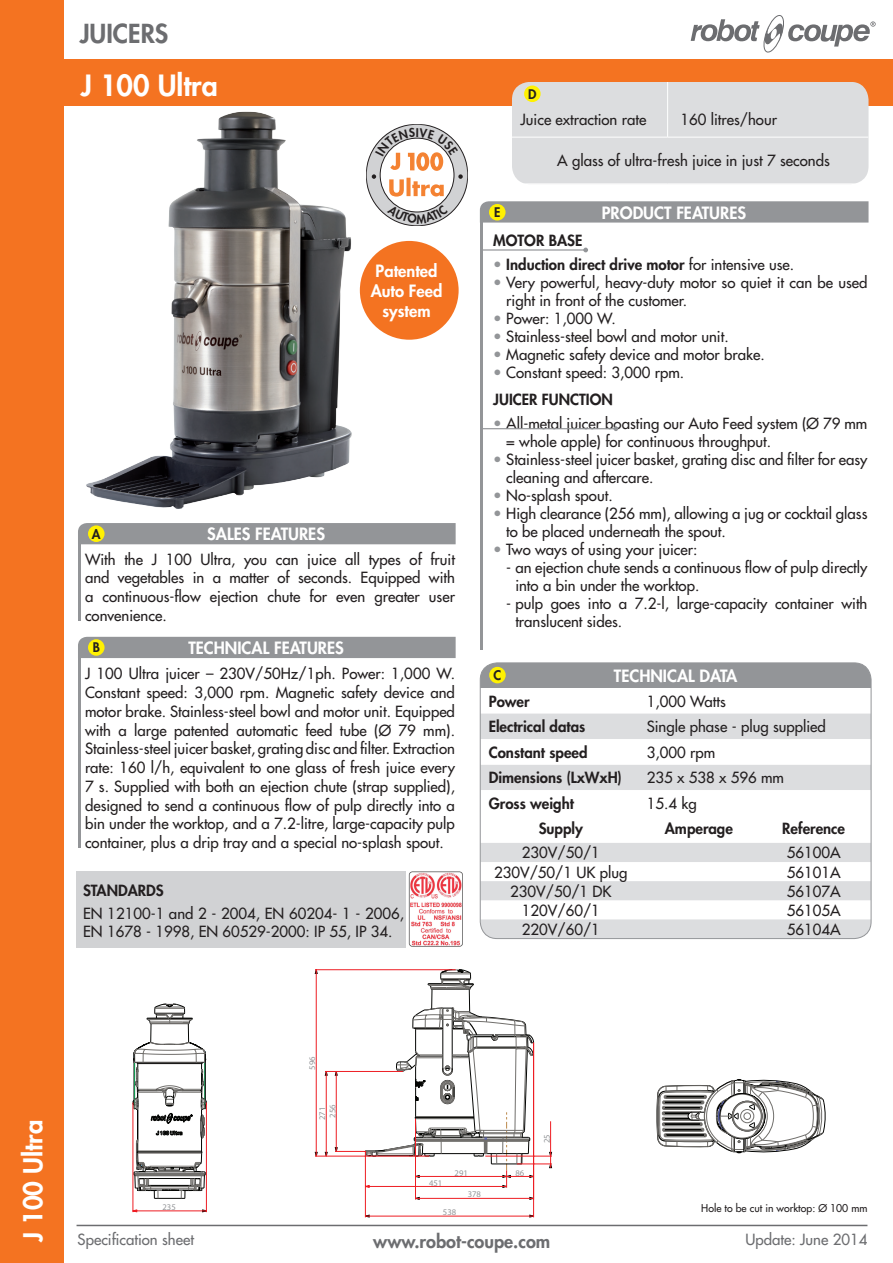
<style>
.page{position:relative;width:893px;height:1263px;background:#fff}
.page>*{position:absolute;margin:0;border:0;box-sizing:border-box;transform-origin:0 0}
.t1{font:800 28.5px "Futura";color:#fff}
.t2{font:800 25.5px "Futura";color:#fff}
.t3{font:800 25.5px "Futura";color:#6c6d70}
.t4{font:800 18px "Futura";color:#6c6d70}
.t5{font:800 16.5px/19.8px "Futura";color:#fff;text-align:center}
.t6{font:15px/18.8px "Futura";color:#231f20}
.t7{font:800 15px "Futura";color:#231f20}
.t8{font:15px "Futura";color:#6c6d70}
.t9{font:800 12.9px "Futura";color:#231f20}
.t10{font:10.5px "Futura";color:#231f20}
.t11{font:8.7px "Myriad Pro";color:#939598}
.s1{font-weight:400;color:#939598}
.s2{font-weight:400}
.s3{color:#939598}
.s4{font-weight:800}
</style>
<div class="page">
<div style="left:0;top:60px;width:893px;height:46px;background:#f47321"></div>
<svg style="left:691px;top:15px;width:185px;height:37px"></svg>
<div style="left:0;top:0;width:64px;height:1263px;background:#f47321"></div>
<img style="left:86px;top:111px;width:274px;height:398px">
<div style="left:360px;top:241px;width:99px;height:99px;background:#f47321;border-radius:50%"></div>
<hr style="left:480px;top:223px;width:3px;height:427px;background:#939598">
<svg style="left:480px;top:201px;width:388px;height:22px;background:#96989b"></svg>
<hr style="left:483px;top:428px;width:133px;height:1px;background:#939598">
<svg style="left:613px;top:426px;width:5px;height:5px"></svg>
<hr style="left:482px;top:249px;width:104px;height:2px;background:#939598">
<svg style="left:583px;top:248px;width:5px;height:4px"></svg>
<div style="left:512px;top:82px;width:356px;height:102px;background:#dcdddf"></div>
<hr style="left:667px;top:82px;width:1px;height:55px;background:#fff">
<hr style="left:512px;top:137px;width:156px;height:1px;background:#fff">
<hr style="left:668px;top:137px;width:200px;height:1px;background:#fff">
<hr style="left:78px;top:531px;width:2px;height:90px;background:#939598">
<div style="left:78px;top:523px;width:378px;height:21px;background:#939598"></div>
<div style="left:88px;top:525px;width:17px;height:17px;background:#fff101;border-radius:50%"></div>
<hr style="left:78px;top:648px;width:2px;height:200px;background:#939598">
<div style="left:78px;top:637px;width:378px;height:21px;background:#939598"></div>
<div style="left:88px;top:639px;width:17px;height:17px;background:#fff101;border-radius:50%"></div>
<div style="left:524px;top:86px;width:17px;height:16px;background:#fff101;border-radius:50%"></div>
<div style="left:489px;top:204px;width:17px;height:16px;background:#fff101;border-radius:50%"></div>
<hr style="left:77px;top:1225px;width:790px;height:1px;background:#6c6d70">
<div style="left:77px;top:871px;width:329px;height:76px;background:#d1d2d4"></div>
<img style="left:408px;top:871px;width:55px;height:76px">
<svg style="left:657px;top:1079px;width:169px;height:74px"></svg>
<svg style="left:133px;top:1004px;width:74px;height:208px"></svg>
<svg style="left:315px;top:969px;width:237px;height:248px"></svg>
<div style="left:480px;top:663px;width:391px;height:25px;background:#939598"></div>
<svg style="left:482px;top:713px;width:387px;height:77px"></svg>
<svg style="left:480px;top:843px;width:391px;height:95px"></svg>
<div style="left:480px;top:662px;width:391px;height:277px;border:1px solid #939598;border-radius:17px"></div>
<div style="left:489px;top:667px;width:17px;height:16px;background:#fff101;border-radius:50%"></div>
<svg style="left:366px;top:124px;width:102px;height:102px"></svg>
<h2 class="t3" style="left:80px;top:16px;width:90px">JUICERS</h2>
<h1 class="t1" style="left:81px;top:66px;width:138px">J 100 Ultra</h1>
<p class="t5" style="left:371px;top:261px;width:73px">Patented<br>Auto Feed system</p>
<p class="t9" style="left:92px;top:525px;width:10px">A</p>
<p class="t5" style="left:207px;top:524px;width:119px">SALES FEATURES</p>
<p class="t6" style="left:85px;top:550px;width:371px;text-align:justify">With the J 100 Ultra, you can juice all types of fruit and vegetables in a matter of seconds. Equipped with a continuous-flow ejection chute for even greater user convenience.</p>
<p class="t9" style="left:93px;top:639px;width:9px">B</p>
<p class="t5" style="left:188px;top:638px;width:157px">TECHNICAL FEATURES</p>
<p class="t6" style="left:85px;top:665px;width:371px;text-align:justify">J 100 Ultra juicer – 230V/50Hz/1ph. Power: 1,000 W.<br>Constant speed: 3,000 rpm. Magnetic safety device and motor brake. Stainless-steel bowl and motor unit. Equipped with a large patented automatic feed tube (Ø 79 mm).<br>Stainless-steel juicer basket, grating disc and filter. Extraction rate: 160 l/h, equivalent to one glass of fresh juice every 7 s. Supplied with both an ejection chute (strap supplied), designed to send a continuous flow of pulp directly into a bin under the worktop, and a 7.2-litre, large-capacity pulp container, plus a drip tray and a special no-splash spout.</p>
<p class="t7" style="left:83px;top:881px;width:82px">STANDARDS</p>
<p class="t6" style="left:83px;top:904px;width:322px;line-height:18px">EN 12100-1 and 2 - 2004, EN 60204- 1 - 2006,<br>EN 1678 - 1998, EN 60529-2000: IP 55, IP 34.</p>
<p class="t9" style="left:528px;top:85px;width:10px">D</p>
<p class="t9" style="left:494px;top:204px;width:8px">E</p>
<p class="t6" style="left:520px;top:110px;width:127px">Juice extraction rate</p>
<p class="t6" style="left:680px;top:110px;width:98px">160 litres/hour</p>
<p class="t6" style="left:557px;top:152px;width:274px">A glass of ultra-fresh juice in just 7 seconds</p>
<p class="t5" style="left:602px;top:202px;width:146px">PRODUCT FEATURES</p>
<p class="t7" style="left:493px;top:230px;width:91px">MOTOR BASE</p>
<p class="t7" style="left:493px;top:255px;width:302px"><span class="s1">•</span> Induction direct drive motor <span class="s2">for intensive use.</span></p>
<p class="t6" style="left:506px;top:274px;width:363px;line-height:18px;text-indent:-13px"><span class="s3">•</span> Very powerful, heavy-duty motor so quiet it can be used right in front of the customer.</p>
<p class="t6" style="left:493px;top:309px;width:124px"><span class="s3">•</span> Power: 1,000 W.</p>
<p class="t6" style="left:493px;top:327px;width:237px"><span class="s3">•</span> Stainless-steel bowl and motor unit.</p>
<p class="t6" style="left:493px;top:345px;width:273px"><span class="s3">•</span> Magnetic safety device and motor brake.</p>
<p class="t6" style="left:493px;top:359px;width:192px;line-height:26.5px"><span class="s3">•</span> Constant speed: 3,000 rpm.<br><span class="s4">JUICER FUNCTION</span></p>
<p class="t6" style="left:506px;top:415px;width:363px;line-height:18px;text-indent:-13px"><span class="s3">•</span> All-metal juicer boasting our Auto Feed system (Ø 79 mm = whole apple) for continuous throughput.</p>
<p class="t6" style="left:506px;top:451px;width:363px;line-height:18px;text-indent:-13px"><span class="s3">•</span> Stainless-steel juicer basket, grating disc and filter for easy cleaning and aftercare.</p>
<p class="t6" style="left:493px;top:486px;width:121px"><span class="s3">•</span> No-splash spout.</p>
<p class="t6" style="left:506px;top:505px;width:363px;line-height:18px;text-indent:-13px"><span class="s3">•</span> High clearance (256 mm), allowing a jug or cocktail glass to be placed underneath the spout.</p>
<p class="t6" style="left:493px;top:540px;width:206px"><span class="s3">•</span> Two ways of using your juicer:</p>
<p class="t6" style="left:515px;top:559px;width:354px;line-height:18px;text-indent:-9px">- an ejection chute sends a continuous flow of pulp directly into a bin under the worktop.</p>
<p class="t6" style="left:515px;top:595px;width:354px;line-height:18px;text-indent:-9px">- pulp goes into a 7.2-l, large-capacity container with translucent sides.</p>
<p class="t9" style="left:494px;top:667px;width:9px">C</p>
<p class="t5" style="left:614px;top:666px;width:125px">TECHNICAL DATA</p>
<p class="t7" style="left:489px;top:691px;width:42px">Power</p>
<p class="t6" style="left:647px;top:692px;width:81px">1,000 Watts</p>
<p class="t7" style="left:489px;top:717px;width:98px">Electrical datas</p>
<p class="t6" style="left:647px;top:717px;width:181px">Single phase - plug supplied</p>
<p class="t7" style="left:489px;top:742px;width:100px">Constant speed</p>
<p class="t6" style="left:647px;top:743px;width:70px">3,000 rpm</p>
<p class="t7" style="left:489px;top:768px;width:135px">Dimensions (LxWxH)</p>
<p class="t6" style="left:647px;top:768px;width:139px">235 x 538 x 596 mm</p>
<p class="t7" style="left:489px;top:793px;width:87px">Gross weight</p>
<p class="t6" style="left:647px;top:794px;width:51px">15.4 kg</p>
<p class="t7" style="left:539px;top:818px;width:46px">Supply</p>
<p class="t7" style="left:665px;top:818px;width:70px">Amperage</p>
<p class="t7" style="left:782px;top:818px;width:64px">Reference</p>
<p class="t6" style="left:522px;top:843px;width:80px">230V/50/1</p>
<p class="t6" style="left:787px;top:843px;width:55px">56100A</p>
<p class="t6" style="left:494px;top:863px;width:135px">230V/50/1 UK plug</p>
<p class="t6" style="left:787px;top:863px;width:55px">56101A</p>
<p class="t6" style="left:510px;top:882px;width:103px">230V/50/1 DK</p>
<p class="t6" style="left:787px;top:882px;width:55px">56107A</p>
<p class="t6" style="left:522px;top:901px;width:80px">120V/60/1</p>
<p class="t6" style="left:787px;top:901px;width:55px">56105A</p>
<p class="t6" style="left:522px;top:920px;width:80px">220V/60/1</p>
<p class="t6" style="left:787px;top:920px;width:55px">56104A</p>
<h2 class="t2" style="left:16px;top:1242px;width:124px;rotate:-90deg">J 100 Ultra</h2>
<p class="t11" style="left:307px;top:1069px;width:15px;rotate:-90deg">596</p>
<p class="t11" style="left:163px;top:1202px;width:15px">235</p>
<p class="t11" style="left:327px;top:1118px;width:15px;rotate:-90deg">256</p>
<p class="t11" style="left:317px;top:1120px;width:15px;rotate:-90deg">271</p>
<p class="t11" style="left:429px;top:1177px;width:15px">451</p>
<p class="t11" style="left:455px;top:1167px;width:15px">291</p>
<p class="t11" style="left:468px;top:1189px;width:15px">378</p>
<p class="t11" style="left:443px;top:1207px;width:15px">538</p>
<p class="t11" style="left:515px;top:1167px;width:10px">86</p>
<p class="t11" style="left:541px;top:1143px;width:10px;rotate:-90deg">25</p>
<p class="t10" style="left:701px;top:1201px;width:168px">Hole to be cut in worktop: Ø 100 mm</p>
<p class="t8" style="left:78px;top:1230px;width:118px">Specification sheet</p>
<p class="t4" style="left:373px;top:1229px;width:179px">www.robot-coupe.com</p>
<p class="t8" style="left:745px;top:1230px;width:123px">Update: June 2014</p>
</div>
